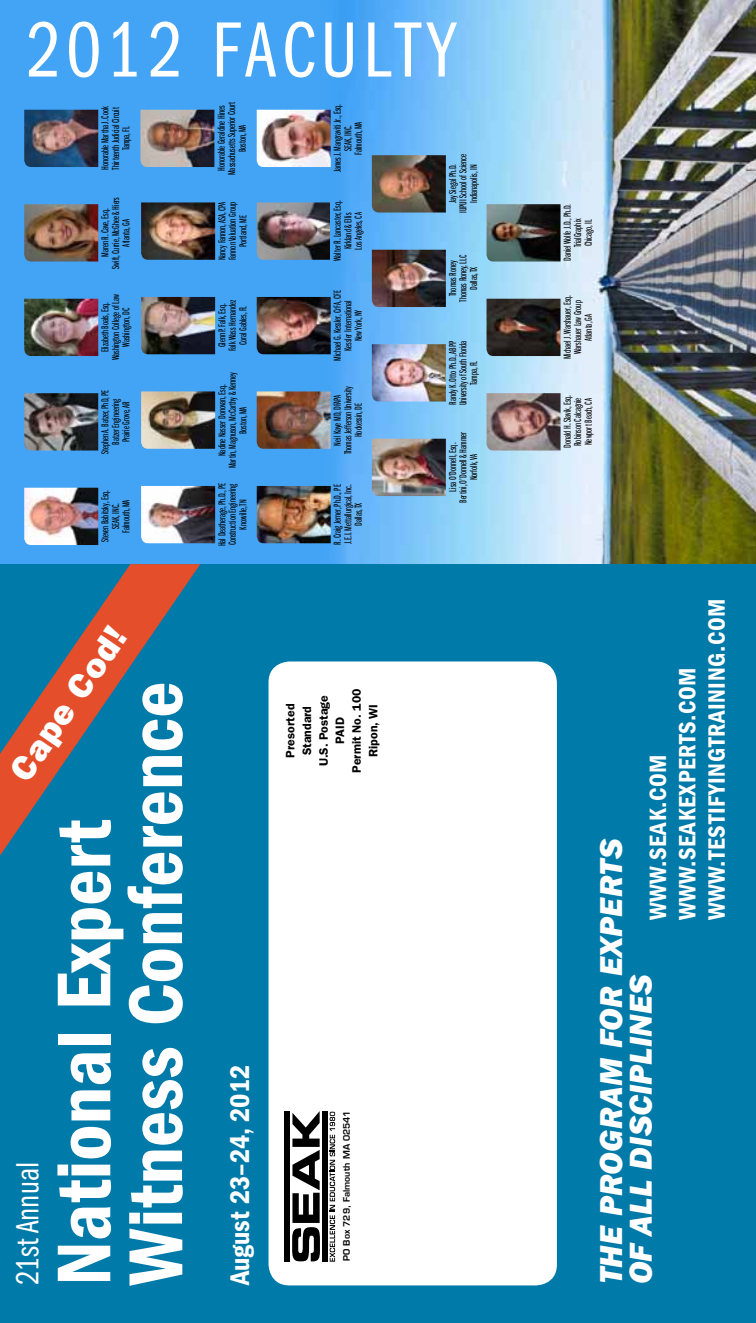
<style>
.page{position:relative;width:756px;height:1323px;background:#fff}
.page>*{position:absolute;margin:0;border:0;box-sizing:border-box;transform-origin:0 0}
.t1{font:81.02px "Franklin Gothic Book Cmpr";letter-spacing:.075em;color:#fff}
.t2{font:600 condensed 78.75px/71.8px "Franklin Gothic";color:#fff}
.t3{font:800 35px "Franklin Gothic";color:#fff}
.t4{font:33.25px "Franklin Gothic Book Cmpr";color:#fff}
.t5{font:italic 800 32.73px/29.8px "Franklin Gothic";letter-spacing:.01em;color:#fff}
.t6{font:600 condensed 28px "Franklin Gothic";color:#fff}
.t7{font:600 condensed 24.5px/29.4px "Franklin Gothic";letter-spacing:.025em;color:#fff}
.t8{font:600 12.25px/16.6px "Franklin Gothic";color:#000101;text-align:center}
.t9{font:10.5px/10.5px "Franklin Gothic Book X Cmpr";color:#000;text-align:center}
.t10{font:600 8.75px "Eurostile";color:#000101}
</style>
<div class="page">
<img style="left:346px;top:0;width:410px;height:564px">
<div style="left:0;top:0;width:346px;height:604px;background:#43a4f5"></div>
<div style="left:0;top:564px;width:756px;height:759px;background:#007aa8"></div>
<div style="left:269px;top:662px;width:288px;height:623px;background:#fff;border-radius:21px"></div>
<svg style="left:0;top:564px;width:200px;height:292px"></svg>
<img style="left:24px;top:488px;width:74px;height:57px">
<img style="left:24px;top:393px;width:74px;height:58px">
<img style="left:24px;top:299px;width:74px;height:57px">
<img style="left:24px;top:204px;width:74px;height:58px">
<img style="left:24px;top:110px;width:74px;height:57px">
<img style="left:141px;top:486px;width:74px;height:57px">
<img style="left:141px;top:391px;width:74px;height:58px">
<img style="left:141px;top:297px;width:74px;height:57px">
<img style="left:141px;top:202px;width:74px;height:58px">
<img style="left:140px;top:110px;width:74px;height:57px">
<img style="left:257px;top:486px;width:74px;height:57px">
<img style="left:257px;top:391px;width:74px;height:58px">
<img style="left:257px;top:297px;width:74px;height:57px">
<img style="left:257px;top:202px;width:73px;height:58px">
<img style="left:257px;top:110px;width:74px;height:57px">
<img style="left:372px;top:439px;width:74px;height:57px">
<img style="left:372px;top:344px;width:74px;height:58px">
<img style="left:372px;top:250px;width:74px;height:57px">
<img style="left:372px;top:155px;width:74px;height:58px">
<img style="left:487px;top:393px;width:74px;height:58px">
<img style="left:487px;top:299px;width:74px;height:57px">
<img style="left:487px;top:204px;width:74px;height:58px">
<svg style="left:292px;top:1111px;width:28px;height:150px"></svg>
<div style="left:284px;top:1111px;width:5px;height:150px;background:#000"></div>
<div style="left:323px;top:1111px;width:5px;height:150px;background:#000"></div>
<svg style="left:330px;top:1112px;width:5px;height:150px"></svg>
<h1 class="t1" style="left:26px;top:5px;width:432px">2012 FACULTY</h1>
<p class="t9" style="left:100px;top:170px;width:65px;rotate:-90deg">Honorable Martha J. Cook<br>Thirteenth Judicial Circuit<br>Tampa, FL</p>
<p class="t9" style="left:100px;top:269px;width:73px;rotate:-90deg">Maren R. Cave, Esq.<br>Swift, Currie, McGhee &amp; Hiers<br>Atlanta, GA</p>
<p class="t9" style="left:100px;top:360px;width:68px;rotate:-90deg">Elizabeth Boals, Esq.<br>Washington College of Law<br>Washington, DC</p>
<p class="t9" style="left:100px;top:454px;width:65px;rotate:-90deg">Stephen A. Batzer, PhD, PE<br>Batzer Engineering<br>Prairie Grove, AR</p>
<p class="t9" style="left:100px;top:542px;width:54px;rotate:-90deg">Steven Babitsky, Esq.<br>SEAK, INC.<br>Falmouth, MA</p>
<h3 class="t3" style="left:1px;top:766px;width:179px;rotate:-56deg">Cape Cod!</h3>
<h2 class="t2" style="left:49px;top:1285px;width:605px;rotate:-90deg">National Expert<br>Witness Conference</h2>
<h3 class="t4" style="left:9px;top:1285px;width:125px;rotate:-90deg">21st Annual</h3>
<p class="t9" style="left:216px;top:175px;width:75px;rotate:-90deg">Honorable Geraldine Hines<br>Massachusetts Superior Court<br>Boston, MA</p>
<p class="t9" style="left:217px;top:260px;width:60px;rotate:-90deg">Nancy Fannon, ASA, CPA<br>Fannon Valuation Group<br>Portland, ME</p>
<p class="t9" style="left:217px;top:351px;width:53px;rotate:-90deg">Glenn P. Falk, Esq.<br>Falk Wass Hernandez<br>Coral Gables, FL</p>
<p class="t9" style="left:217px;top:468px;width:97px;rotate:-90deg">Nadine Nasser Donovan, Esq.<br>Martin, Magnuson, McCarthy &amp; Kenney<br>Boston, MA</p>
<p class="t9" style="left:217px;top:546px;width:65px;rotate:-90deg">Hal Deatherage, Ph.D., PE<br>Construction Engineering<br>Knoxville, TN</p>
<p class="t9" style="left:333px;top:172px;width:70px;rotate:-90deg">James J. Mangraviti Jr., Esq.<br>SEAK, INC.<br>Falmouth, MA</p>
<p class="t9" style="left:333px;top:261px;width:62px;rotate:-90deg">Walter R. Lancaster, Esq.<br>Kirkland &amp; Ellis<br>Los Angeles, CA</p>
<p class="t9" style="left:333px;top:361px;width:72px;rotate:-90deg">Michael G. Kessler, CrFA, CFE<br>Kessler International<br>New York, NY</p>
<p class="t9" style="left:333px;top:454px;width:70px;rotate:-90deg">Neil Kaye MD, DFAPA<br>Thomas Jefferson University<br>Hockessin, DE</p>
<p class="t9" style="left:333px;top:545px;width:62px;rotate:-90deg">R. Craig Jerner, Ph.D., PE<br>J.E.I. Mettallurgical, Inc.<br>Dallas, TX</p>
<p class="t8" style="left:282px;top:773px;width:85px;rotate:-90deg">Presorted<br>Standard<br>U.S. Postage<br>PAID<br>Permit No. 100<br>Ripon, WI</p>
<h3 class="t6" style="left:224px;top:1285px;width:222px;rotate:-90deg">August 23–24, 2012</h3>
<p class="t10" style="left:341px;top:1261px;width:152px;rotate:-90deg">PO Box 729, Falmouth MA 02541</p>
<p class="t9" style="left:448px;top:213px;width:60px;rotate:-90deg">Jay Siegal Ph.D.<br>IUPUI School of Science<br>Indianapolis, IN</p>
<p class="t9" style="left:448px;top:302px;width:48px;rotate:-90deg">Thomas Roney<br>Thomas Roney, LLC<br>Dallas, TX</p>
<p class="t9" style="left:448px;top:405px;width:66px;rotate:-90deg">Randy K. Otto Ph.D., ABPP<br>University of South Florida<br>Tampa, FL</p>
<p class="t9" style="left:448px;top:503px;width:72px;rotate:-90deg">Lisa O’Donnell, Esq.<br>Bertini, O’Donnell &amp; Hammer<br>Norfolk, VA</p>
<p class="t9" style="left:562px;top:261px;width:59px;rotate:-90deg">Daniel Wolfe J.D., Ph.D.<br>TrialGraphix<br>Chicago, IL</p>
<p class="t9" style="left:562px;top:359px;width:66px;rotate:-90deg">Michael J. Warshauer, Esq.<br>Warshauer Law Group<br>Atlanta, GA</p>
<p class="t9" style="left:562px;top:448px;width:55px;text-align:left;rotate:-90deg">Donald H. Slavik, Esq.<br>Robinson Calcagnie<br>Newport Beach, CA</p>
<h3 class="t7" style="left:643px;top:920px;width:323px;rotate:-90deg">WWW.SEAK.COM<br>WWW.SEAKEXPERTS.COM<br>WWW.TESTIFYINGTRAINING.COM</h3>
<h3 class="t5" style="left:596px;top:1284px;width:447px;rotate:-90deg">THE PROGRAM FOR EXPERTS<br>OF ALL DISCIPLINES</h3>
</div>
